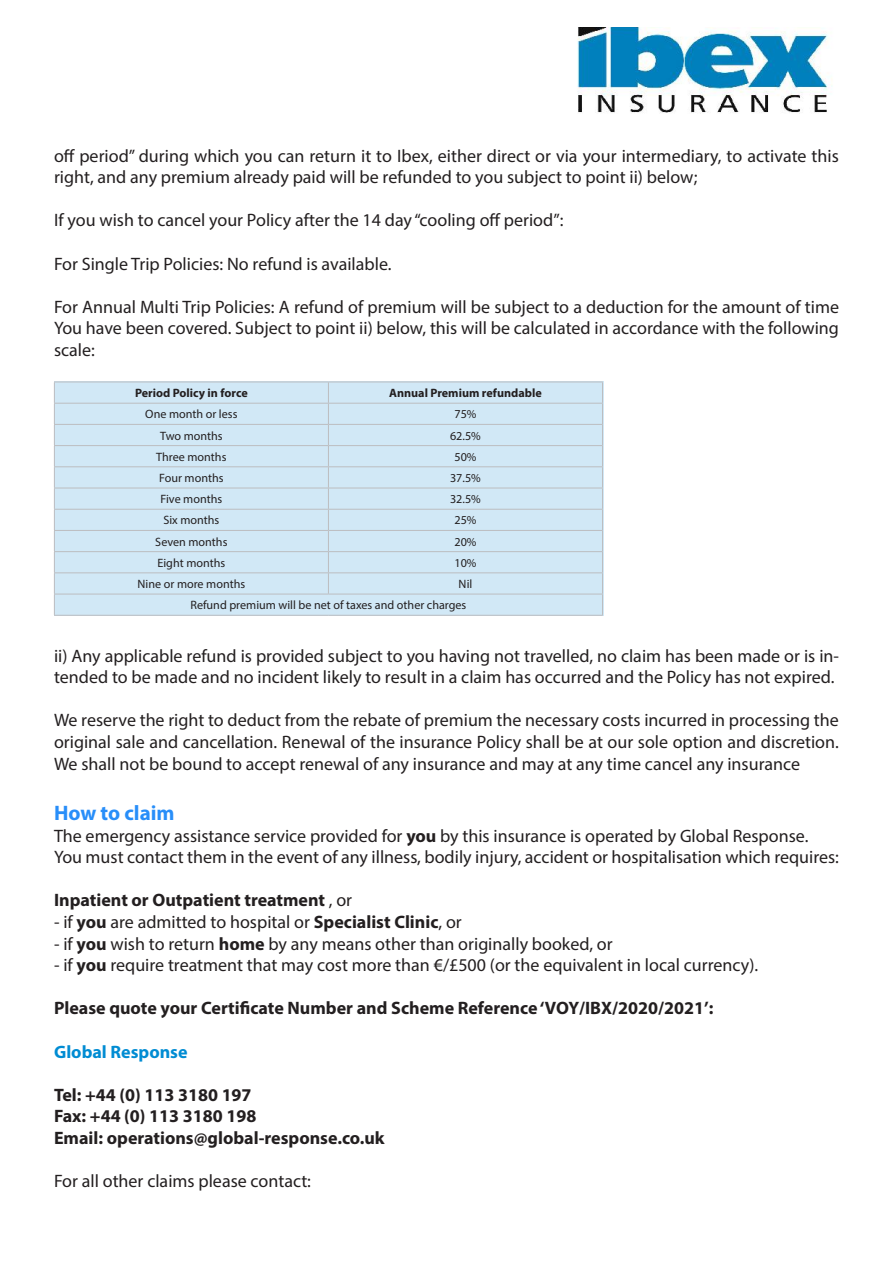
<style>
.page{position:relative;width:893px;height:1263px;background:#fff}
.page>*{position:absolute;margin:0;border:0;box-sizing:border-box;transform-origin:0 0}
.t1{font:700 21px "Myriad Pro";color:#288ef9}
.t2{font:18px/21.6px "Myriad Pro";color:#231f20}
.t3{font:700 18px "Myriad Pro";color:#231f20}
.t4{font:700 18px "Myriad Pro";color:#008cd3}
.t5{font:12.15px "Myriad Pro";color:#231f20}
.t6{font:700 12.15px "Myriad Pro";color:#231f20}
.s1{font-weight:700}
.s2{font-weight:400}
</style>
<div class="page">
<div style="left:54px;top:381px;width:550px;height:235px;background:#d1e8f6"></div>
<svg style="left:54px;top:383px;width:1px;height:232px"></svg>
<hr style="left:54px;top:382px;width:274px;height:1px;background:#bcbdc0">
<hr style="left:328px;top:382px;width:275px;height:1px;background:#bcbdc0">
<svg style="left:328px;top:382px;width:1px;height:212px"></svg>
<svg style="left:602px;top:382px;width:1px;height:233px"></svg>
<hr style="left:54px;top:403px;width:274px;height:1px;background:#bcbdc0">
<hr style="left:328px;top:403px;width:275px;height:1px;background:#bcbdc0">
<hr style="left:54px;top:424px;width:274px;height:1px;background:#bcbdc0">
<hr style="left:328px;top:424px;width:275px;height:1px;background:#bcbdc0">
<hr style="left:54px;top:445px;width:274px;height:1px;background:#bcbdc0">
<hr style="left:328px;top:445px;width:275px;height:1px;background:#bcbdc0">
<hr style="left:54px;top:466px;width:274px;height:1px;background:#bcbdc0">
<hr style="left:328px;top:466px;width:275px;height:1px;background:#bcbdc0">
<hr style="left:54px;top:488px;width:274px;height:1px;background:#bcbdc0">
<hr style="left:328px;top:488px;width:275px;height:1px;background:#bcbdc0">
<hr style="left:54px;top:509px;width:274px;height:1px;background:#bcbdc0">
<hr style="left:328px;top:509px;width:275px;height:1px;background:#bcbdc0">
<hr style="left:54px;top:530px;width:274px;height:1px;background:#bcbdc0">
<hr style="left:328px;top:530px;width:275px;height:1px;background:#bcbdc0">
<hr style="left:54px;top:551px;width:274px;height:1px;background:#bcbdc0">
<hr style="left:328px;top:551px;width:275px;height:1px;background:#bcbdc0">
<hr style="left:54px;top:572px;width:274px;height:1px;background:#bcbdc0">
<hr style="left:328px;top:572px;width:275px;height:1px;background:#bcbdc0">
<hr style="left:54px;top:594px;width:274px;height:1px;background:#bcbdc0">
<hr style="left:328px;top:594px;width:275px;height:1px;background:#bcbdc0">
<hr style="left:54px;top:615px;width:274px;height:1px;background:#bcbdc0">
<hr style="left:328px;top:615px;width:275px;height:1px;background:#bcbdc0">
<img style="left:577px;top:28px;width:255px;height:85px">
<p class="t2" style="left:54px;top:144px;width:786px">off period” during which you can return it to Ibex, either direct or via your intermediary, to activate this right, and any premium already paid will be refunded to you subject to point ii) below;</p>
<p class="t2" style="left:54px;top:209px;width:511px">If you wish to cancel your Policy after the 14 day “cooling off period”:</p>
<p class="t2" style="left:54px;top:252px;width:339px">For Single Trip Policies: No refund is available.</p>
<p class="t2" style="left:54px;top:296px;width:786px;text-align:justify">For Annual Multi Trip Policies: A refund of premium will be subject to a deduction for the amount of time You have been covered. Subject to point ii) below, this will be calculated in accordance with the following scale:</p>
<p class="t6" style="left:135px;top:385px;width:114px">Period Policy in force</p>
<p class="t6" style="left:389px;top:385px;width:154px">Annual Premium refundable</p>
<p class="t5" style="left:145px;top:407px;width:94px">One month or less</p>
<p class="t5" style="left:454px;top:407px;width:24px">75%</p>
<p class="t5" style="left:160px;top:428px;width:64px">Two months</p>
<p class="t5" style="left:450px;top:428px;width:32px">62.5%</p>
<p class="t5" style="left:156px;top:449px;width:72px">Three months</p>
<p class="t5" style="left:454px;top:449px;width:24px">50%</p>
<p class="t5" style="left:159px;top:470px;width:66px">Four months</p>
<p class="t5" style="left:450px;top:470px;width:32px">37.5%</p>
<p class="t5" style="left:161px;top:492px;width:63px">Five months</p>
<p class="t5" style="left:450px;top:492px;width:32px">32.5%</p>
<p class="t5" style="left:163px;top:513px;width:57px">Six months</p>
<p class="t5" style="left:454px;top:513px;width:24px">25%</p>
<p class="t5" style="left:155px;top:534px;width:74px">Seven months</p>
<p class="t5" style="left:454px;top:534px;width:24px">20%</p>
<p class="t5" style="left:157px;top:555px;width:69px">Eight months</p>
<p class="t5" style="left:454px;top:555px;width:24px">10%</p>
<p class="t5" style="left:138px;top:576px;width:109px">Nine or more months</p>
<p class="t5" style="left:459px;top:576px;width:15px">Nil</p>
<p class="t5" style="left:190px;top:598px;width:277px">Refund premium will be net of taxes and other charges</p>
<p class="t2" style="left:54px;top:644px;width:786px">ii) Any applicable refund is provided subject to you having not travelled, no claim has been made or is in&shy;tended to be made and no incident likely to result in a claim has occurred and the Policy has not expired.</p>
<p class="t2" style="left:54px;top:709px;width:786px;text-align:justify">We reserve the right to deduct from the rebate of premium the necessary costs incurred in processing the original sale and cancellation. Renewal of the insurance Policy shall be at our sole option and discretion.<br>We shall not be bound to accept renewal of any insurance and may at any time cancel any insurance</p>
<p class="t1" style="left:54px;top:799px;width:122px">How to claim</p>
<p class="t2" style="left:54px;top:824px;width:756px">The emergency assistance service provided for <span class="s1">you</span> by this insurance is operated by Global Response.</p>
<p class="t2" style="left:54px;top:846px;width:786px">You must contact them in the event of any illness, bodily injury, accident or hospitalisation which requires:</p>
<p class="t3" style="left:54px;top:888px;width:300px">Inpatient or Outpatient treatment <span class="s2">, or</span></p>
<p class="t2" style="left:54px;top:911px;width:409px">- if <span class="s1">you</span> are admitted to hospital or <span class="s1">Specialist Clinic</span>, or</p>
<p class="t2" style="left:54px;top:932px;width:560px">- if <span class="s1">you</span> wish to return <span class="s1">home</span> by any means other than originally booked, or</p>
<p class="t2" style="left:54px;top:954px;width:706px">- if <span class="s1">you</span> require treatment that may cost more than €/£500 (or the equivalent in local currency).</p>
<p class="t3" style="left:54px;top:996px;width:661px">Please quote your Certificate Number and Scheme Reference ‘VOY/IBX/2020/2021’:</p>
<p class="t4" style="left:54px;top:1040px;width:135px">Global Response</p>
<p class="t3" style="left:54px;top:1083px;width:199px">Tel: +44 (0) 113 3180 197</p>
<p class="t3" style="left:54px;top:1104px;width:204px">Fax: +44 (0) 113 3180 198</p>
<p class="t3" style="left:54px;top:1126px;width:332px">Email: operations@global-response.co.uk</p>
<p class="t2" style="left:54px;top:1170px;width:259px">For all other claims please contact:</p>
</div>
